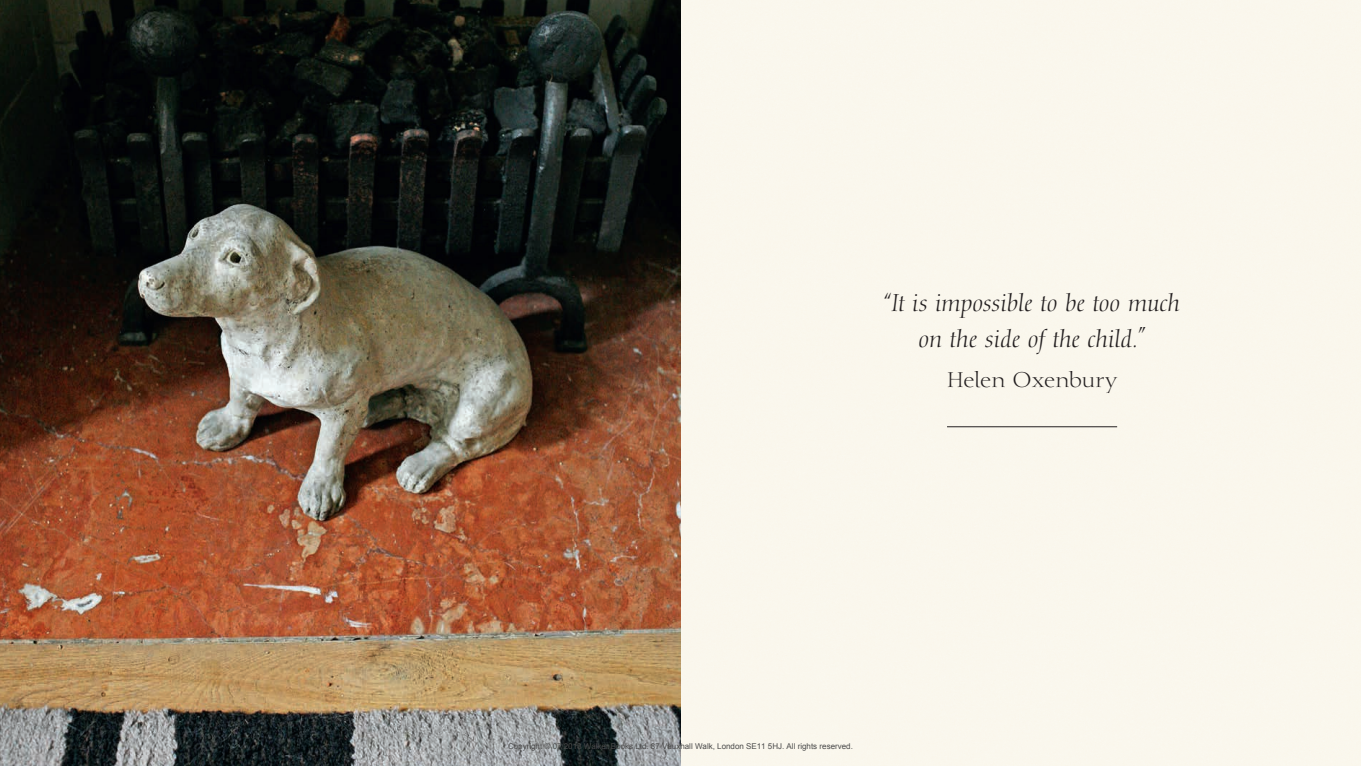
<style>
.page{position:relative;width:1361px;height:766px;background:#fff}
.page>*{position:absolute;margin:0;border:0;box-sizing:border-box;transform-origin:0 0}
.t1{font:italic 24px/36px "Diotima";color:#231f20;text-align:center}
.t2{font:21px "Diotima";letter-spacing:.005em;color:#231f20}
.t3{font:8px "Arial";color:#4a4a4a}
</style>
<div class="page">
<img style="left:0;top:0;width:1361px;height:765px">
<hr style="left:947px;top:426px;width:170px;height:1px;background:#231f20">
<h1 class="t1" style="left:883px;top:285px;width:298px">“It is impossible to be too much on the side of the child.”</h1>
<h2 class="t2" style="left:947px;top:367px;width:171px">Helen Oxenbury</h2>
<p class="t3" style="left:508px;top:740px;width:346px">Copyright © 07/2018 Walker Books Ltd. 87 Vauxhall Walk, London SE11 5HJ. All rights reserved.</p>
</div>
